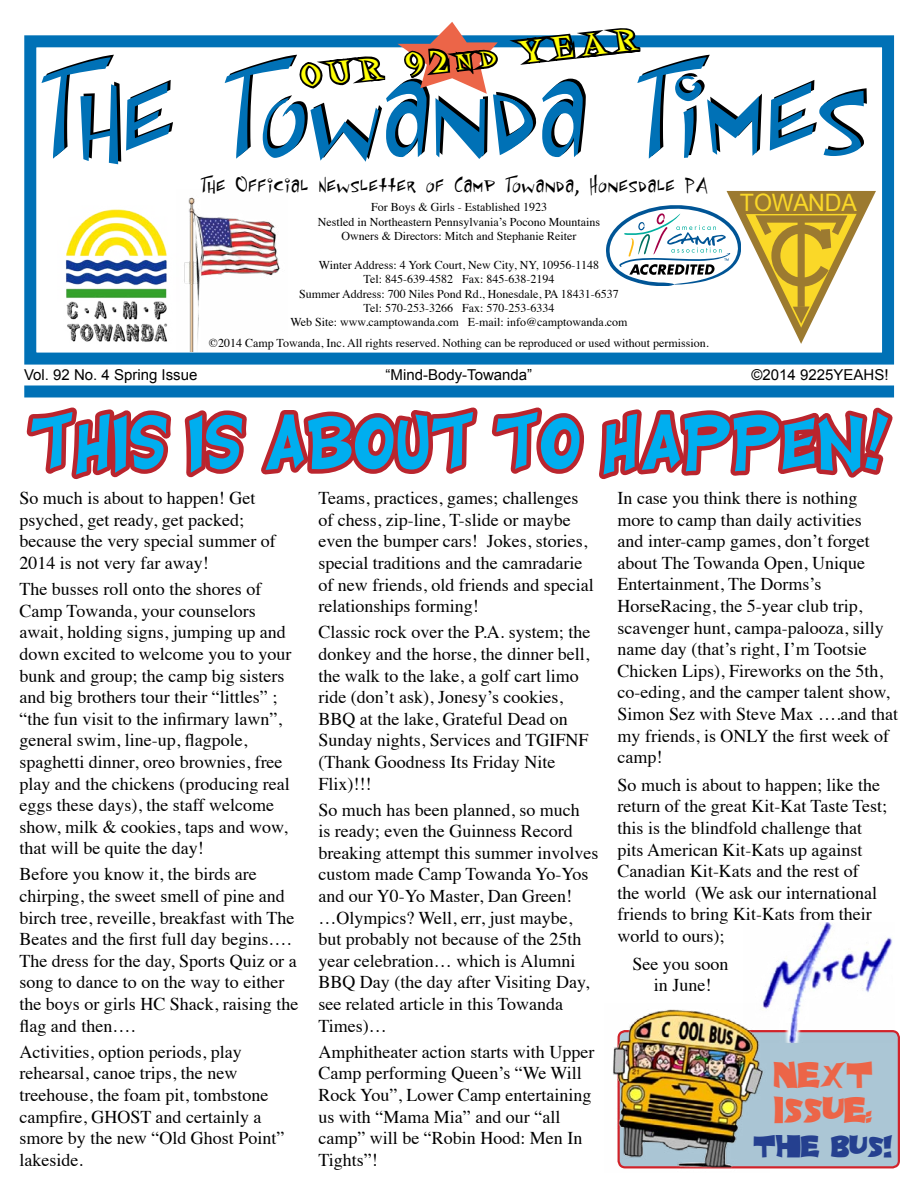
<style>
.page{position:relative;width:918px;height:1188px;background:#fff}
.page>*{position:absolute;margin:0;border:0;box-sizing:border-box;transform-origin:0 0}
.t1{font:75px "Carlisle";color:#00aeef}
.t2{font:31.5px "Yucatan";color:#ffff07;scale:1.2 1}
.t3{font:28.5px/34.2px "Blades";color:#ec6548}
.t4{font:24px "Space Toaster";letter-spacing:.04em;color:#000}
.t5{font:24px "Arial";color:#fad828}
.t6{font:24px "Blades";color:#25408f}
.t7{font:18px/21.6px "Times";color:#000}
.t8{font:15px "Arial";color:#000}
.t9{font:12px/14.4px "Times";color:#000;text-align:center}
.s1{font-size:22.05px}
</style>
<div class="page">
<div style="left:24px;top:35px;width:870px;height:330px;border:12px solid #0071b6"></div>
<div style="left:24px;top:385px;width:870px;height:12px;background:#0071b6"></div>
<svg style="left:41px;top:57px;width:823px;height:107px"></svg>
<img style="left:65px;top:209px;width:103px;height:133px">
<img style="left:184px;top:197px;width:96px;height:154px">
<svg style="left:606px;top:191px;width:270px;height:153px"></svg>
<svg style="left:294px;top:22px;width:369px;height:72px"></svg>
<svg style="left:24px;top:395px;width:871px;height:85px"></svg>
<div style="left:619px;top:1031px;width:280px;height:136px;background:#abc6d5;border-radius:7px"></div>
<div style="left:618px;top:1030px;width:282px;height:138px;border:2px solid #d2232a;border-radius:7px"></div>
<img style="left:763px;top:922px;width:131px;height:120px">
<img style="left:613px;top:1004px;width:157px;height:165px">
<h2 class="t2" style="left:299px;top:58px;width:284px;rotate:-6deg">OUR 92<span class="s1">nd</span> YEAR</h2>
<h3 class="t4" style="left:201px;top:170px;width:509px">The Official Newsletter of Camp Towanda, Honesdale PA</h3>
<p class="t9" style="left:318px;top:199px;width:284px">For Boys &amp; Girls - Established 1923<br>Nestled in Northeastern Pennsylvania’s Pocono Mountains<br>Owners &amp; Directors: Mitch and Stephanie Reiter</p>
<p class="t9" style="left:291px;top:256px;width:338px">Winter Address: 4 York Court, New City, NY, 10956-1148<br>Tel: 845-639-4582 Fax: 845-638-2194<br>Summer Address: 700 Niles Pond Rd., Honesdale, PA 18431-6537<br>Tel: 570-253-3266 Fax: 570-253-6334<br>Web Site: www.camptowanda.com E-mail: info@camptowanda.com</p>
<p class="t9" style="left:209px;top:334px;width:501px">©2014 Camp Towanda, Inc. All rights reserved. Nothing can be reproduced or used without permission.</p>
<h3 class="t5" style="left:740px;top:187px;width:119px">TOWANDA</h3>
<p class="t8" style="left:24px;top:365px;width:175px">Vol. 92 No. 4 Spring Issue</p>
<p class="t8" style="left:386px;top:365px;width:148px">“Mind-Body-Towanda”</p>
<p class="t8" style="left:752px;top:365px;width:138px">©2014 9225YEAHS!</p>
<h1 class="t1" style="left:30px;top:396px;width:861px">THIS IS ABOUT TO HAPPEN!</h1>
<p class="t7" style="left:19px;top:486px;width:258px">So much is about to happen! Get psyched, get ready, get packed; because the very special summer of<br>2014 is not very far away!</p>
<p class="t7" style="left:19px;top:577px;width:273px">The busses roll onto the shores of Camp Towanda, your counselors await, holding signs, jumping up and down excited to welcome you to your bunk and group; the camp big sisters and big brothers tour their “littles” ; “the fun visit to the infirmary lawn”, general swim, line-up, flagpole, spaghetti dinner, oreo brownies, free play and the chickens (producing real eggs these days), the staff welcome show, milk &amp; cookies, taps and wow, that will be quite the day!</p>
<p class="t7" style="left:19px;top:862px;width:280px">Before you know it, the birds are chirping, the sweet smell of pine and birch tree, reveille, breakfast with The Beates and the first full day begins….<br>The dress for the day, Sports Quiz or a song to dance to on the way to either the boys or girls HC Shack, raising the flag and then….</p>
<p class="t7" style="left:19px;top:1039px;width:266px">Activities, option periods, play rehearsal, canoe trips, the new treehouse, the foam pit, tombstone campfire, GHOST and certainly a smore by the new “Old Ghost Point” lakeside.</p>
<p class="t7" style="left:618px;top:486px;width:282px">In case you think there is nothing more to camp than daily activities<br>and inter-camp games, don’t forget about The Towanda Open, Unique<br>Entertainment, The Dorms’s<br>HorseRacing, the 5-year club trip, scavenger hunt, campa-palooza, silly name day (that’s right, I’m Tootsie<br>Chicken Lips), Fireworks on the 5th, co-eding, and the camper talent show,<br>Simon Sez with Steve Max ….and that my friends, is ONLY the first week of camp!</p>
<p class="t7" style="left:618px;top:772px;width:271px">So much is about to happen; like the return of the great Kit-Kat Taste Test; this is the blindfold challenge that pits American Kit-Kats up against Canadian Kit-Kats and the rest of<br>the world (We ask our international friends to bring Kit-Kats from their world to ours);</p>
<p class="t7" style="left:632px;top:951px;width:97px;text-align:center">See you soon in June!</p>
<p class="t7" style="left:318px;top:486px;width:277px">Teams, practices, games; challenges of chess, zip-line, T-slide or maybe even the bumper cars! Jokes, stories, special traditions and the camradarie of new friends, old friends and special relationships forming!</p>
<p class="t7" style="left:318px;top:620px;width:273px">Classic rock over the P.A. system; the donkey and the horse, the dinner bell, the walk to the lake, a golf cart limo ride (don’t ask), Jonesy’s cookies,<br>BBQ at the lake, Grateful Dead on<br>Sunday nights, Services and TGIFNF (Thank Goodness Its Friday Nite<br>Flix)!!!</p>
<p class="t7" style="left:318px;top:797px;width:281px">So much has been planned, so much<br>is ready; even the Guinness Record breaking attempt this summer involves custom made Camp Towanda Yo-Yos and our Y0-Yo Master, Dan Green! …Olympics? Well, err, just maybe, but probably not because of the 25th year celebration… which is Alumni<br>BBQ Day (the day after Visiting Day, see related article in this Towanda<br>Times)…</p>
<p class="t7" style="left:318px;top:1039px;width:277px">Amphitheater action starts with Upper<br>Camp performing Queen’s “We Will<br>Rock You”, Lower Camp entertaining us with “Mama Mia” and our “all camp” will be “Robin Hood: Men In<br>Tights”!</p>
<h3 class="t3" style="left:774px;top:1063px;width:100px">NEXT<br>ISSUE:</h3>
<h3 class="t6" style="left:754px;top:1137px;width:140px">THE BUS!</h3>
</div>
